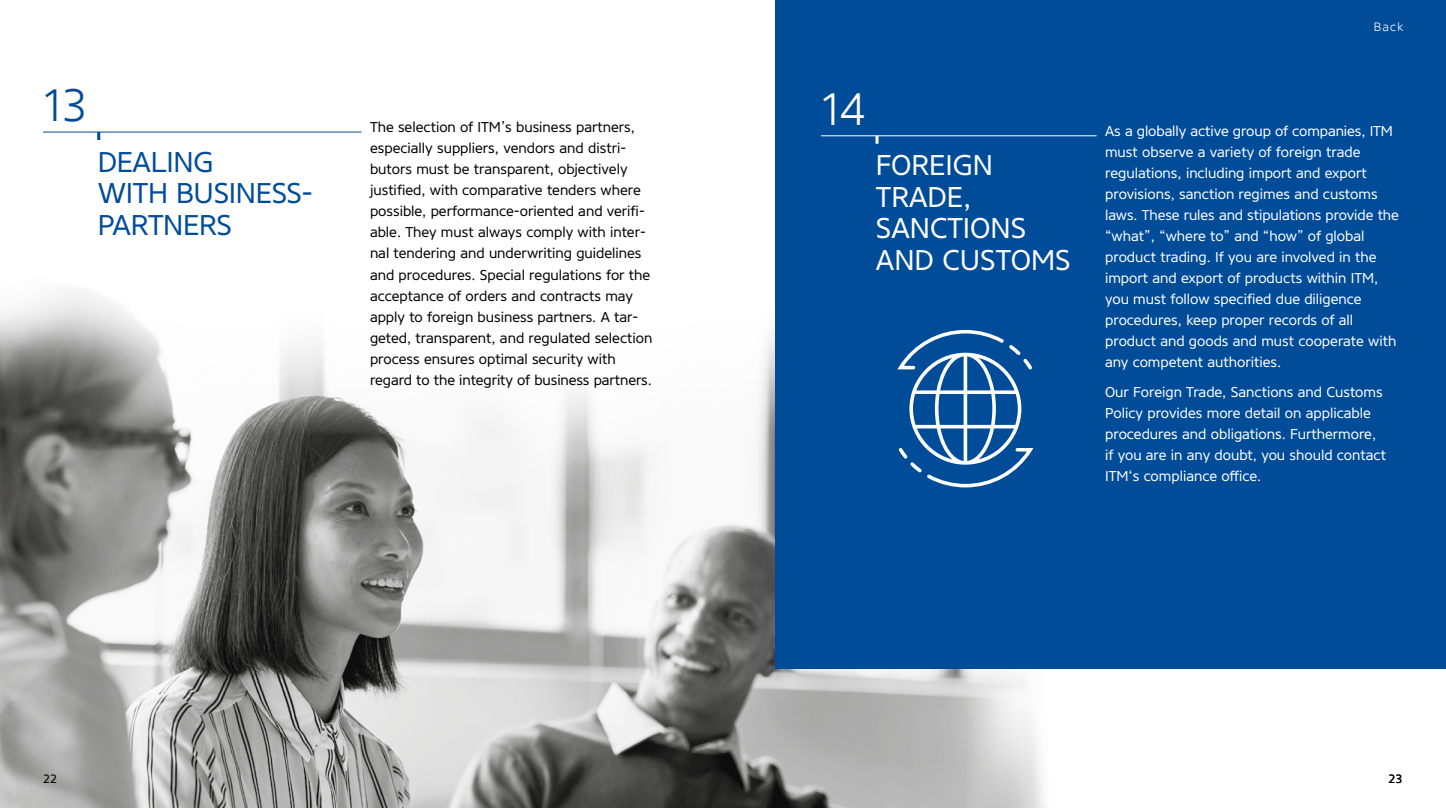
<style>
.page{position:relative;width:1446px;height:808px;background:#fff}
.page>*{position:absolute;margin:0;border:0;box-sizing:border-box;transform-origin:0 0}
.t1{font:300 45px "Core Sans N35";color:#004c99}
.t2{font:300 45px "Core Sans N35";color:#fff}
.t3{font:28.5px/31.5px "Core Sans N45";color:#fff}
.t4{font:28.5px/31.5px "Core Sans N45";letter-spacing:-.01em;color:#004c99}
.t5{font:14.25px/21px "Core Sans N45";color:#fff}
.t6{font:14.25px/21px "Core Sans N45";color:#000}
.t7{font:12px "Core Sans N45";color:#000}
.t8{font:300 12px "Core Sans N35";color:#fff}
</style>
<div class="page">
<img style="left:0;top:131px;width:1049px;height:677px">
<div style="left:446px;top:223px;width:270px;height:269px;background:#fff;border-radius:50%"></div>
<div style="left:775px;top:0;width:671px;height:668px;background:#004c99"></div>
<hr style="left:43px;top:132px;width:318px;height:1px;background:#004c99">
<svg style="left:97px;top:132px;width:3px;height:8px"></svg>
<hr style="left:821px;top:135px;width:275px;height:1px;background:#fff">
<svg style="left:875px;top:136px;width:3px;height:8px"></svg>
<svg style="left:0;top:190px;width:123px;height:203px"></svg>
<svg style="left:897px;top:330px;width:136px;height:157px"></svg>
<h1 class="t1" style="left:40px;top:76px;width:50px">13</h1>
<h2 class="t4" style="left:98px;top:146px;width:217px">DEALING<br>WITH BUSINESS-<br>PARTNERS</h2>
<p class="t8" style="left:1373px;top:19px;width:31px">Back</p>
<h1 class="t2" style="left:818px;top:80px;width:50px">14</h1>
<p class="t6" style="left:370px;top:117px;width:284px">The selection of ITM’s business partners, especially suppliers, vendors and distri&shy;butors must be transparent, objectively justified, with comparative tenders where possible, performance-oriented and verifi&shy;able. They must always comply with inter&shy;nal tendering and underwriting guidelines and procedures. Special regulations for the acceptance of orders and contracts may apply to foreign business partners. A tar&shy;geted, transparent, and regulated selection process ensures optimal security with regard to the integrity of business partners.</p>
<p class="t5" style="left:1105px;top:121px;width:295px">As a globally active group of companies, ITM must observe a variety of foreign trade regulations, including import and export provisions, sanction regimes and customs laws. These rules and stipulations provide the “what”, “where to” and “how” of global product trading. If you are involved in the import and export of products within ITM, you must follow specified due diligence procedures, keep proper records of all product and goods and must cooperate with any competent authorities.</p>
<p class="t5" style="left:1105px;top:381px;width:282px">Our Foreign Trade, Sanctions and Customs Policy provides more detail on applicable procedures and obligations. Furthermore, if you are in any doubt, you should contact ITM‘s compliance office.</p>
<h2 class="t3" style="left:876px;top:150px;width:196px">FOREIGN<br>TRADE,<br>SANCTIONS<br>AND CUSTOMS</h2>
<p class="t7" style="left:43px;top:771px;width:15px">22</p>
<p class="t7" style="left:1388px;top:771px;width:15px">23</p>
</div>
